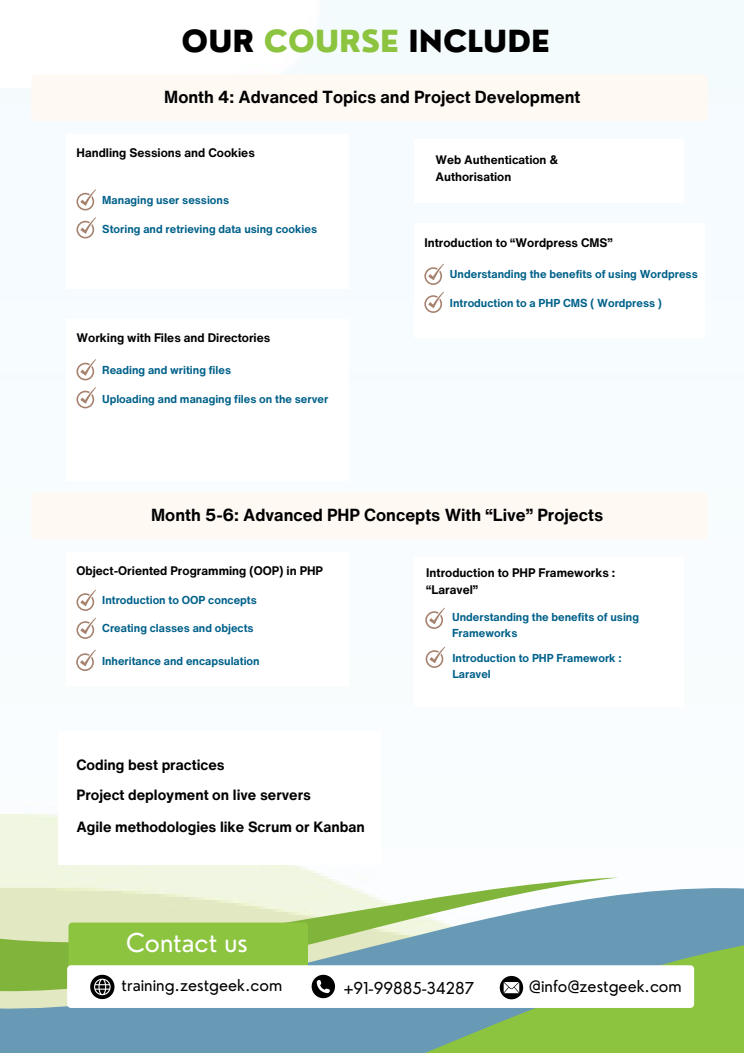
<style>
.page{position:relative;width:744px;height:1053px;background:#fff}
.page>*{position:absolute;margin:0;border:0;box-sizing:border-box;transform-origin:0 0}
.t1{font:800 29.68px "Nourd";color:#000}
.t2{font:25.24px "Nourd";color:#fff}
.t3{font:700 17.04px "Helvetica Now Text";color:#000}
.t4{font:16px "Nourd";color:#000}
.t5{font:700 14.52px "Helvetica Now Text";color:#000}
.t6{font:700 12.12px/16.8px "Helvetica Now Text";color:#000}
.t7{font:700 12px/16.8px "Helvetica Now Text";color:#000}
.t8{font:700 11.24px/15.6px "Helvetica Now Text";color:#00618a}
.s1{color:#8cc33f}
</style>
<div class="page">
<svg style="left:0;top:838px;width:744px;height:214px"></svg>
<svg style="left:419px;top:931px;width:325px;height:121px;background:#86bb59"></svg>
<div style="left:31px;top:74px;width:677px;height:47px;background:#fff9f4;border-radius:5px"></div>
<div style="left:31px;top:492px;width:677px;height:47px;background:#fff9f4;border-radius:5px"></div>
<div style="left:59px;top:731px;width:322px;height:133px;background:#fff"></div>
<svg style="left:76px;top:189px;width:20px;height:21px"></svg>
<svg style="left:76px;top:589px;width:20px;height:22px"></svg>
<svg style="left:424px;top:263px;width:20px;height:22px"></svg>
<svg style="left:76px;top:359px;width:20px;height:21px"></svg>
<svg style="left:67px;top:922px;width:627px;height:85px"></svg>
<svg style="left:76px;top:217px;width:20px;height:21px"></svg>
<svg style="left:76px;top:617px;width:20px;height:22px"></svg>
<svg style="left:76px;top:649px;width:20px;height:22px"></svg>
<svg style="left:424px;top:291px;width:20px;height:22px"></svg>
<svg style="left:76px;top:387px;width:20px;height:21px"></svg>
<svg style="left:425px;top:607px;width:20px;height:22px"></svg>
<svg style="left:426px;top:646px;width:19px;height:21px"></svg>
<p class="t1" style="left:182px;top:22px;width:370px">OUR <span class="s1">COURSE</span> INCLUDE</p>
<p class="t3" style="left:164px;top:84px;width:418px">Month 4: Advanced Topics and Project Development</p>
<p class="t6" style="left:76px;top:144px;width:180px">Handling Sessions and Cookies</p>
<p class="t8" style="left:102px;top:192px;width:128px">Managing user sessions</p>
<p class="t8" style="left:102px;top:221px;width:216px">Storing and retrieving data using cookies</p>
<p class="t6" style="left:76px;top:329px;width:195px">Working with Files and Directories</p>
<p class="t8" style="left:102px;top:361px;width:130px">Reading and writing files</p>
<p class="t8" style="left:102px;top:390px;width:228px">Uploading and managing files on the server</p>
<p class="t7" style="left:435px;top:151px;width:124px">Web Authentication &amp;<br>Authorisation</p>
<p class="t6" style="left:424px;top:234px;width:190px">Introduction to “Wordpress CMS”</p>
<h3 class="t8" style="left:450px;top:266px;width:249px">Understanding the benefits of using Wordpress</h3>
<p class="t8" style="left:450px;top:295px;width:213px">Introduction to a PHP CMS ( Wordpress )</p>
<p class="t3" style="left:151px;top:502px;width:454px">Month 5-6: Advanced PHP Concepts With “Live” Projects</p>
<p class="t6" style="left:76px;top:562px;width:248px">Object-Oriented Programming (OOP) in PHP</p>
<p class="t8" style="left:102px;top:592px;width:156px">Introduction to OOP concepts</p>
<p class="t8" style="left:102px;top:620px;width:153px">Creating classes and objects</p>
<p class="t8" style="left:102px;top:653px;width:159px">Inheritance and encapsulation</p>
<p class="t5" style="left:76px;top:754px;width:150px">Coding best practices</p>
<p class="t5" style="left:76px;top:783px;width:236px">Project deployment on live servers</p>
<p class="t5" style="left:76px;top:815px;width:290px">Agile methodologies like Scrum or Kanban</p>
<h3 class="t2" style="left:126px;top:926px;width:123px">Contact us</h3>
<p class="t6" style="left:426px;top:564px;width:191px">Introduction to PHP Frameworks : “Laravel”</p>
<p class="t8" style="left:452px;top:609px;width:188px">Understanding the benefits of using<br>Frameworks</p>
<p class="t8" style="left:452px;top:650px;width:171px">Introduction to PHP Framework :<br>Laravel</p>
<h1 class="t4" style="left:122px;top:975px;width:162px">training.zestgeek.com</h1>
<p class="t4" style="left:344px;top:977px;width:132px">+91-99885-34287</p>
<p class="t4" style="left:529px;top:976px;width:154px">@info@zestgeek.com</p>
</div>
